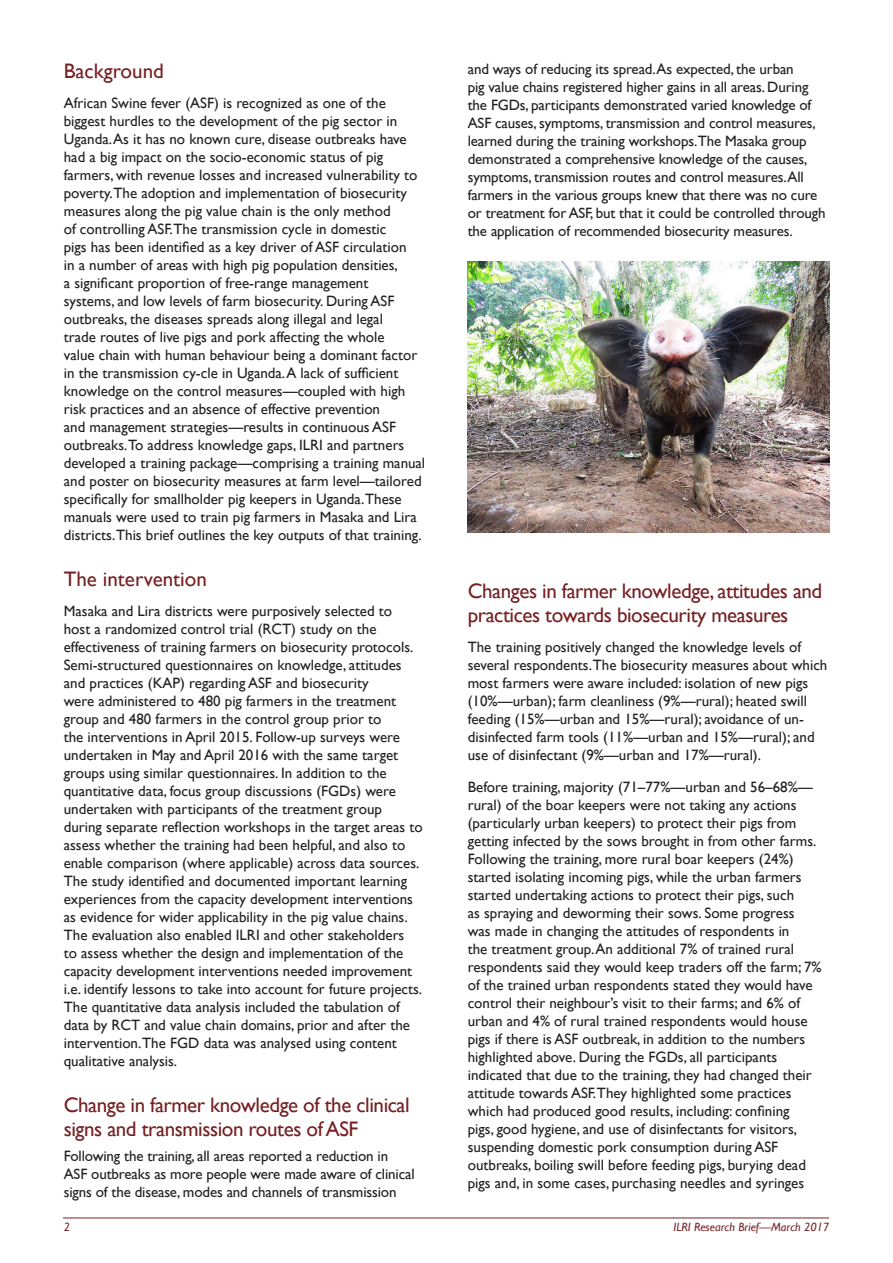
<style>
.page{position:relative;width:893px;height:1263px;background:#fff}
.page>*{position:absolute;margin:0;border:0;box-sizing:border-box;transform-origin:0 0}
.Heading_1{font:21px/24px "Gill Sans";letter-spacing:-.02em;color:#762023}
.Heading_1-2{font:21px "Gill Sans";color:#762023}
.Table_Title{font:15px/18px "Gill Sans";color:#231f20}
.body_text{font:15px/18px "Gill Sans";letter-spacing:-.01em;color:#231f20}
.t1{font:italic 12px "Gill Sans";color:#762123}
.t2{font:italic 12px "Gill Sans";color:#762123}
</style>
<div class="page">
<hr style="left:63px;top:1218px;width:766px;height:1px;background:#762123">
<img style="left:468px;top:261px;width:361px;height:272px">
<p class="Heading_1-2" style="left:64px;top:59px;width:102px">Background</p>
<p class="Table_Title" style="left:64px;top:95px;width:363px">African Swine fever (ASF) is recognized as one of the biggest hurdles to the development of the pig sector in Uganda. As it has no known cure, disease outbreaks have had a big impact on the socio-economic status of pig farmers, with revenue losses and increased vulnerability to poverty.The adoption and implementation of biosecurity measures along the pig value chain is the only method<br>of controlling ASF.The transmission cycle in domestic<br>pigs has been identified as a key driver of ASF circulation<br>in a number of areas with high pig population densities,<br>a significant proportion of free-range management<br>systems, and low levels of farm biosecurity. During ASF outbreaks, the diseases spreads along illegal and legal<br>trade routes of live pigs and pork affecting the whole<br>value chain with human behaviour being a dominant factor in the transmission cy-cle in Uganda. A lack of sufficient knowledge on the control measures—coupled with high risk practices and an absence of effective prevention<br>and management strategies—results in continuous ASF outbreaks.To address knowledge gaps, ILRI and partners developed a training package—comprising a training manual and poster on biosecurity measures at farm level—tailored specifically for smallholder pig keepers in Uganda.These manuals were used to train pig farmers in Masaka and Lira districts.This brief outlines the key outputs of that training.</p>
<p class="Heading_1-2" style="left:64px;top:567px;width:145px">The intervention</p>
<p class="Table_Title" style="left:64px;top:602px;width:360px">Masaka and Lira districts were purposively selected to<br>host a randomized control trial (RCT) study on the effectiveness of training farmers on biosecurity protocols.<br>Semi-structured questionnaires on knowledge, attitudes and practices (KAP) regarding ASF and biosecurity<br>were administered to 480 pig farmers in the treatment group and 480 farmers in the control group prior to<br>the interventions in April 2015. Follow-up surveys were undertaken in May and April 2016 with the same target groups using similar questionnaires. In addition to the quantitative data, focus group discussions (FGDs) were undertaken with participants of the treatment group during separate reflection workshops in the target areas to assess whether the training had been helpful, and also to enable comparison (where applicable) across data sources.<br>The study identified and documented important learning experiences from the capacity development interventions as evidence for wider applicability in the pig value chains.<br>The evaluation also enabled ILRI and other stakeholders<br>to assess whether the design and implementation of the capacity development interventions needed improvement i.e. identify lessons to take into account for future projects.<br>The quantitative data analysis included the tabulation of data by RCT and value chain domains, prior and after the intervention.The FGD data was analysed using content qualitative analysis.</p>
<p class="Heading_1" style="left:64px;top:1093px;width:347px">Change in farmer knowledge of the clinical signs and transmission routes of ASF</p>
<p class="body_text" style="left:64px;top:1147px;width:352px">Following the training, all areas reported a reduction in<br>ASF outbreaks as more people were made aware of clinical signs of the disease, modes and channels of transmission</p>
<p class="body_text" style="left:468px;top:60px;width:359px">and ways of reducing its spread.As expected, the urban<br>pig value chains registered higher gains in all areas. During the FGDs, participants demonstrated varied knowledge of ASF causes, symptoms, transmission and control measures, learned during the training workshops.The Masaka group demonstrated a comprehensive knowledge of the causes, symptoms, transmission routes and control measures.All farmers in the various groups knew that there was no cure or treatment for ASF, but that it could be controlled through the application of recommended biosecurity measures.</p>
<p class="Heading_1" style="left:468px;top:579px;width:356px">Changes in farmer knowledge, attitudes and practices towards biosecurity measures</p>
<p class="Table_Title" style="left:468px;top:638px;width:361px">The training positively changed the knowledge levels of several respondents.The biosecurity measures about which most farmers were aware included: isolation of new pigs (10%—urban); farm cleanliness (9%—rural); heated swill feeding (15%—urban and 15%—rural); avoidance of un&shy;disinfected farm tools (11%—urban and 15%—rural); and use of disinfectant (9%—urban and 17%—rural).</p>
<p class="Table_Title" style="left:468px;top:778px;width:355px">Before training, majority (71–77%—urban and 56–68%— rural) of the boar keepers were not taking any actions (particularly urban keepers) to protect their pigs from getting infected by the sows brought in from other farms.<br>Following the training, more rural boar keepers (24%) started isolating incoming pigs, while the urban farmers started undertaking actions to protect their pigs, such<br>as spraying and deworming their sows. Some progress<br>was made in changing the attitudes of respondents in<br>the treatment group. An additional 7% of trained rural respondents said they would keep traders off the farm; 7% of the trained urban respondents stated they would have control their neighbour’s visit to their farms; and 6% of urban and 4% of rural trained respondents would house pigs if there is ASF outbreak, in addition to the numbers highlighted above. During the FGDs, all participants indicated that due to the training, they had changed their attitude towards ASF.They highlighted some practices which had produced good results, including: confining<br>pigs, good hygiene, and use of disinfectants for visitors, suspending domestic pork consumption during ASF outbreaks, boiling swill before feeding pigs, burying dead pigs and, in some cases, purchasing needles and syringes</p>
<p class="t2" style="left:64px;top:1220px;width:8px">2</p>
<p class="t1" style="left:673px;top:1220px;width:157px">ILRI Research Brief—March 2017</p>
</div>
